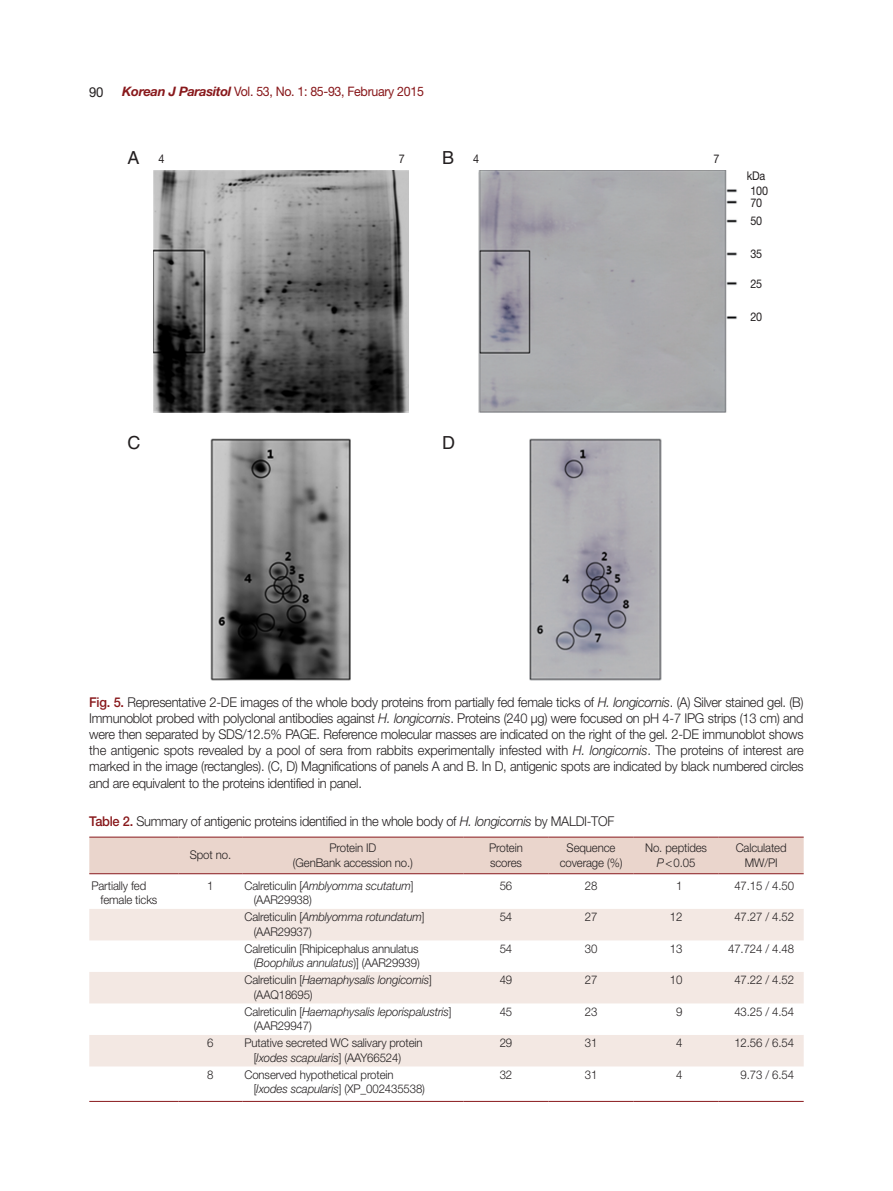
<style>
.page{position:relative;width:893px;height:1191px;background:#fff}
.page>*{position:absolute;margin:0;border:0;box-sizing:border-box;transform-origin:0 0}
.t1{font:18px "Helvetica LT Std";color:#231f20}
.t2{font:13.8px "Helvetica Neue LT Std";color:#231f20;scale:.95 1}
.표_제목__그림_설명{font:300 13.5px/16.2px "Helvetica Neue LT Std";letter-spacing:-.02em;color:#231f20;text-align:justify;scale:.95 1}
.t3{font:13.05px "Helvetica Neue LT Std";letter-spacing:-.025em;color:#88181b;scale:.95 1}
.표_본문{font:300 12px "Helvetica Neue LT Std";letter-spacing:-.01em;color:#231f20;scale:.95 1}
.표_본문-2{font:italic 300 12px "Helvetica Neue LT Std";letter-spacing:-.01em;color:#231f20;scale:.95 1}
.그림_지문_8pt{font:12px "Helvetica Neue LT Std";letter-spacing:-.025em;color:#231f20;scale:.9 1}
.s1{font-weight:700;font-style:italic}
.s2{font-weight:500;color:#88181b}
.s3{font-style:italic}
.s4{font-style:normal}
</style>
<div class="page">
<div style="left:89px;top:838px;width:715px;height:35px;background:#ead5cc"></div>
<svg style="left:89px;top:874px;width:715px;height:227px"></svg>
<svg style="left:89px;top:909px;width:715px;height:157px;fill:#f3e8e3"></svg>
<hr style="left:89px;top:837px;width:90px;height:1px;background:#88181b">
<hr style="left:179px;top:837px;width:63px;height:1px;background:#88181b">
<hr style="left:242px;top:837px;width:221px;height:1px;background:#88181b">
<hr style="left:463px;top:837px;width:86px;height:1px;background:#88181b">
<hr style="left:549px;top:837px;width:85px;height:1px;background:#88181b">
<hr style="left:634px;top:837px;width:85px;height:1px;background:#88181b">
<hr style="left:719px;top:837px;width:85px;height:1px;background:#88181b">
<hr style="left:89px;top:873px;width:90px;height:1px;background:#88181b">
<hr style="left:179px;top:873px;width:63px;height:1px;background:#88181b">
<hr style="left:242px;top:873px;width:221px;height:1px;background:#88181b">
<hr style="left:463px;top:873px;width:86px;height:1px;background:#88181b">
<hr style="left:549px;top:873px;width:85px;height:1px;background:#88181b">
<hr style="left:634px;top:873px;width:85px;height:1px;background:#88181b">
<hr style="left:719px;top:873px;width:85px;height:1px;background:#88181b">
<hr style="left:89px;top:1101px;width:90px;height:1px;background:#88181b">
<hr style="left:179px;top:1101px;width:63px;height:1px;background:#88181b">
<hr style="left:242px;top:1101px;width:221px;height:1px;background:#88181b">
<hr style="left:463px;top:1101px;width:86px;height:1px;background:#88181b">
<hr style="left:549px;top:1101px;width:85px;height:1px;background:#88181b">
<hr style="left:634px;top:1101px;width:85px;height:1px;background:#88181b">
<hr style="left:719px;top:1101px;width:85px;height:1px;background:#88181b">
<img style="left:153px;top:170px;width:255px;height:242px">
<img style="left:211px;top:438px;width:139px;height:242px">
<img style="left:479px;top:170px;width:258px;height:242px">
<img style="left:529px;top:438px;width:132px;height:242px">
<p class="t2" style="left:89px;top:83px;width:17px">90</p>
<p class="t3" style="left:122px;top:84px;width:319px"><span class="s1">Korean J Parasitol</span> Vol. 53, No. 1: 85-93, February 2015</p>
<p class="t1" style="left:128px;top:147px;width:14px">A</p>
<p class="그림_지문_8pt" style="left:159px;top:152px;width:8px">4</p>
<p class="그림_지문_8pt" style="left:399px;top:152px;width:8px">7</p>
<p class="그림_지문_8pt" style="left:473px;top:152px;width:8px">4</p>
<p class="그림_지문_8pt" style="left:713px;top:152px;width:8px">7</p>
<p class="t1" style="left:442px;top:147px;width:14px">B</p>
<p class="그림_지문_8pt" style="left:747px;top:168px;width:22px">kDa</p>
<p class="그림_지문_8pt" style="left:750px;top:196px;width:15px">70</p>
<p class="그림_지문_8pt" style="left:750px;top:214px;width:15px">50</p>
<p class="그림_지문_8pt" style="left:750px;top:246px;width:15px">35</p>
<p class="그림_지문_8pt" style="left:750px;top:277px;width:15px">25</p>
<p class="그림_지문_8pt" style="left:750px;top:310px;width:15px">20</p>
<p class="그림_지문_8pt" style="left:750px;top:184px;width:21px">100</p>
<p class="t1" style="left:128px;top:432px;width:14px">C</p>
<p class="t1" style="left:442px;top:432px;width:14px">D</p>
<p class="표_제목__그림_설명" style="left:89px;top:693px;width:753px"><span class="s2">Fig. 5.</span> Representative 2-DE images of the whole body proteins from partially fed female ticks of <span class="s3">H. longicornis</span>. (A) Silver stained gel. (B)<br>Immunoblot probed with polyclonal antibodies against <span class="s3">H. longicornis</span>. Proteins (240 μg) were focused on pH 4-7 IPG strips (13 cm) and were then separated by SDS/12.5% PAGE. Reference molecular masses are indicated on the right of the gel. 2-DE immunoblot shows the antigenic spots revealed by a pool of sera from rabbits experimentally infested with <span class="s3">H. longicornis</span>. The proteins of interest are marked in the image (rectangles). (C, D) Magnifications of panels A and B. In D, antigenic spots are indicated by black numbered circles and are equivalent to the proteins identified in panel.</p>
<p class="표_제목__그림_설명" style="left:89px;top:813px;width:554px"><span class="s2">Table 2.</span> Summary of antigenic proteins identified in the whole body of <span class="s3">H. longicornis</span> by MALDI-TOF</p>
<p class="표_본문" style="left:190px;top:847px;width:45px">Spot no.</p>
<p class="표_본문" style="left:567px;top:840px;width:53px">Sequence</p>
<p class="표_본문" style="left:560px;top:855px;width:68px">coverage (%)</p>
<p class="표_본문" style="left:329px;top:840px;width:51px">Protein ID</p>
<p class="표_본문" style="left:293px;top:855px;width:128px">(GenBank accession no.)</p>
<p class="표_본문" style="left:489px;top:840px;width:37px">Protein</p>
<p class="표_본문" style="left:490px;top:855px;width:35px">scores</p>
<p class="표_본문" style="left:645px;top:840px;width:67px">No. peptides</p>
<p class="표_본문" style="left:657px;top:855px;width:42px"><span class="s3">P</span>&lt;0.05</p>
<p class="표_본문" style="left:736px;top:840px;width:55px">Calculated</p>
<p class="표_본문" style="left:745px;top:855px;width:36px">MW/PI</p>
<p class="표_본문" style="left:91px;top:878px;width:59px">Partially fed</p>
<p class="표_본문" style="left:101px;top:892px;width:61px">female ticks</p>
<p class="표_본문" style="left:207px;top:878px;width:8px">1</p>
<p class="표_본문-2" style="left:244px;top:878px;width:179px"><span class="s4">Calreticulin [</span>Amblyomma scutatum<span class="s4">]</span></p>
<p class="표_본문" style="left:254px;top:892px;width:63px">(AAR29938)</p>
<p class="표_본문" style="left:500px;top:878px;width:15px">56</p>
<p class="표_본문" style="left:585px;top:878px;width:15px">28</p>
<p class="표_본문" style="left:676px;top:878px;width:8px">1</p>
<p class="표_본문" style="left:734px;top:878px;width:64px">47.15 / 4.50</p>
<p class="표_본문-2" style="left:244px;top:910px;width:191px"><span class="s4">Calreticulin [</span>Amblyomma rotundatum<span class="s4">]</span></p>
<p class="표_본문" style="left:254px;top:924px;width:63px">(AAR29937)</p>
<p class="표_본문" style="left:500px;top:909px;width:15px">54</p>
<p class="표_본문" style="left:585px;top:909px;width:15px">27</p>
<p class="표_본문" style="left:670px;top:909px;width:15px">12</p>
<p class="표_본문" style="left:734px;top:909px;width:64px">47.27 / 4.52</p>
<p class="표_본문" style="left:244px;top:941px;width:185px">Calreticulin [Rhipicephalus annulatus</p>
<p class="표_본문-2" style="left:254px;top:956px;width:176px"><span class="s4">(</span>Boophilus annulatus<span class="s4">)] (AAR29939)</span></p>
<p class="표_본문" style="left:500px;top:941px;width:15px">54</p>
<p class="표_본문" style="left:585px;top:941px;width:15px">30</p>
<p class="표_본문" style="left:670px;top:941px;width:15px">13</p>
<p class="표_본문" style="left:728px;top:941px;width:71px">47.724 / 4.48</p>
<p class="표_본문-2" style="left:244px;top:973px;width:199px"><span class="s4">Calreticulin [</span>Haemaphysalis longicornis<span class="s4">]</span></p>
<p class="표_본문" style="left:254px;top:987px;width:64px">(AAQ18695)</p>
<p class="표_본문" style="left:500px;top:972px;width:15px">49</p>
<p class="표_본문" style="left:585px;top:972px;width:15px">27</p>
<p class="표_본문" style="left:670px;top:972px;width:15px">10</p>
<p class="표_본문" style="left:734px;top:972px;width:64px">47.22 / 4.52</p>
<p class="표_본문-2" style="left:244px;top:1004px;width:220px"><span class="s4">Calreticulin [</span>Haemaphysalis leporispalustris<span class="s4">]</span></p>
<p class="표_본문" style="left:254px;top:1018px;width:63px">(AAR29947)</p>
<p class="표_본문" style="left:500px;top:1004px;width:15px">45</p>
<p class="표_본문" style="left:585px;top:1004px;width:15px">23</p>
<p class="표_본문" style="left:676px;top:1004px;width:8px">9</p>
<p class="표_본문" style="left:734px;top:1004px;width:64px">43.25 / 4.54</p>
<p class="표_본문" style="left:207px;top:1035px;width:8px">6</p>
<p class="표_본문" style="left:244px;top:1035px;width:189px">Putative secreted WC salivary protein</p>
<p class="표_본문-2" style="left:254px;top:1050px;width:157px"><span class="s4">[</span>Ixodes scapularis<span class="s4">] (AAY66524)</span></p>
<p class="표_본문" style="left:500px;top:1035px;width:15px">29</p>
<p class="표_본문" style="left:585px;top:1035px;width:15px">31</p>
<p class="표_본문" style="left:676px;top:1035px;width:8px">4</p>
<p class="표_본문" style="left:734px;top:1035px;width:64px">12.56 / 6.54</p>
<p class="표_본문" style="left:207px;top:1067px;width:8px">8</p>
<p class="표_본문" style="left:244px;top:1067px;width:159px">Conserved hypothetical protein</p>
<p class="표_본문" style="left:254px;top:1081px;width:182px">[<span class="s3">Ixodes scapularis</span>] (XP_002435538)</p>
<p class="표_본문" style="left:500px;top:1067px;width:15px">32</p>
<p class="표_본문" style="left:585px;top:1067px;width:15px">31</p>
<p class="표_본문" style="left:676px;top:1067px;width:8px">4</p>
<p class="표_본문" style="left:741px;top:1067px;width:58px">9.73 / 6.54</p>
</div>
